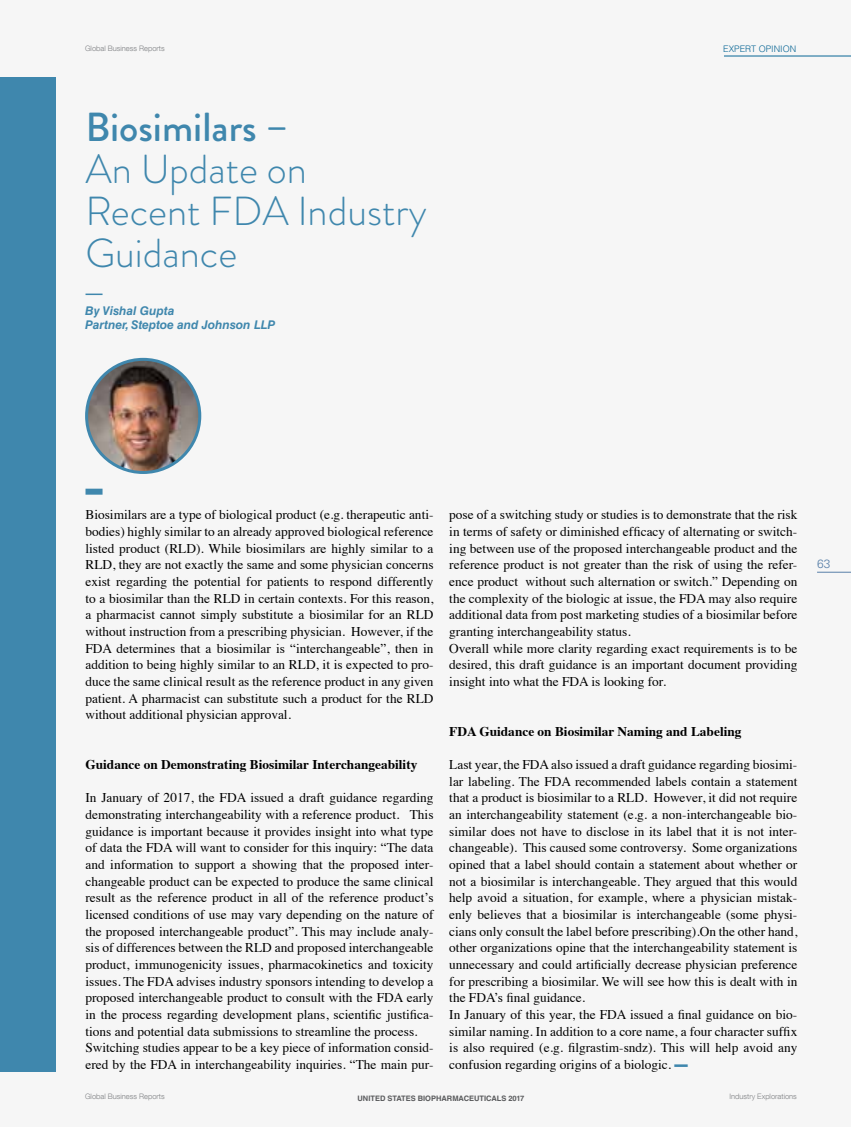
<style>
.page{position:relative;width:851px;height:1127px;background:#fff}
.page>*{position:absolute;margin:0;border:0;box-sizing:border-box;transform-origin:0 0}
.t1{font:300 40.5px/42px "Brandon Grotesque";color:#3f87ad}
.t2{font:500 40.5px "Brandon Grotesque";color:#3f87ad}
.t3{font:13.35px/16.6px "Times";color:#000}
.t4{font:700 13.35px "Times";color:#000}
.t5{font:italic 700 12px/13.5px "Helvetica LT Std";color:#3f87ad}
.t6{font:300 12px "Univers LT Std";color:#587fa8}
.t7{font:300 9px "Helvetica LT Std";color:#096695}
.t8{font:300 7.5px "Helvetica Neue LT Com";color:#808285}
.t9{font:700 7.5px "Helvetica LT Std";color:#58595b}
.s1{font-family:"Arial";color:#3f87ad}
</style>
<div class="page">
<div style="left:0;top:0;width:850px;height:1127px;background:#f6f6f6"></div>
<div style="left:0;top:77px;width:56px;height:994px;background:#3f87ad"></div>
<div style="left:85px;top:489px;width:17px;height:6px;background:#3f87ad"></div>
<svg style="left:85px;top:294px;width:17px;height:1px"></svg>
<img style="left:87px;top:359px;width:113px;height:113px;border-radius:57px">
<div style="left:85px;top:358px;width:116px;height:116px;border:3px solid #3f87ad;border-radius:50%"></div>
<hr style="left:723px;top:56px;width:127px;height:1px;background:#096695">
<hr style="left:816px;top:572px;width:34px;height:1px;background:#587fa8">
<p class="t8" style="left:85px;top:44px;width:81px">Global Business Reports</p>
<p class="t7" style="left:723px;top:43px;width:74px">EXPERT OPINION</p>
<h1 class="t2" style="left:85px;top:99px;width:204px">Biosimilars –</h1>
<h1 class="t1" style="left:85px;top:149px;width:343px">An Update on<br>Recent FDA Industry<br>Guidance</h1>
<p class="t5" style="left:85px;top:304px;width:192px">By Vishal Gupta<br>Partner, Steptoe and Johnson LLP</p>
<p class="t3" style="left:85px;top:505px;width:349px;text-align:justify">Biosimilars are a type of biological product (e.g. therapeutic anti&shy;bodies) highly similar to an already approved biological reference listed product (RLD). While biosimilars are highly similar to a RLD, they are not exactly the same and some physician concerns exist regarding the potential for patients to respond differently to a biosimilar than the RLD in certain contexts. For this reason, a pharmacist cannot simply substitute a biosimilar for an RLD without instruction from a prescribing physician. However, if the FDA determines that a biosimilar is “interchangeable”, then in addition to being highly similar to an RLD, it is expected to pro&shy;duce the same clinical result as the reference product in any given patient. A pharmacist can substitute such a product for the RLD without additional physician approval.</p>
<p class="t4" style="left:85px;top:752px;width:333px">Guidance on Demonstrating Biosimilar Interchangeability</p>
<p class="t3" style="left:85px;top:788px;width:349px">In January of 2017, the FDA issued a draft guidance regarding demonstrating interchangeability with a reference product. This guidance is important because it provides insight into what type of data the FDA will want to consider for this inquiry: “The data and information to support a showing that the proposed inter&shy;changeable product can be expected to produce the same clinical result as the reference product in all of the reference product’s licensed conditions of use may vary depending on the nature of the proposed interchangeable product”. This may include analy&shy;sis of differences between the RLD and proposed interchangeable product, immunogenicity issues, pharmacokinetics and toxicity issues. The FDA advises industry sponsors intending to develop a proposed interchangeable product to consult with the FDA early in the process regarding development plans, scientific justifica&shy;tions and potential data submissions to streamline the process.<br>Switching studies appear to be a key piece of information consid&shy;ered by the FDA in interchangeability inquiries. “The main pur-</p>
<p class="t3" style="left:449px;top:505px;width:349px">pose of a switching study or studies is to demonstrate that the risk in terms of safety or diminished efficacy of alternating or switch&shy;ing between use of the proposed interchangeable product and the reference product is not greater than the risk of using the refer&shy;ence product without such alternation or switch.” Depending on the complexity of the biologic at issue, the FDA may also require additional data from post marketing studies of a biosimilar before granting interchangeability status.<br>Overall while more clarity regarding exact requirements is to be desired, this draft guidance is an important document providing insight into what the FDA is looking for.</p>
<p class="t4" style="left:449px;top:718px;width:294px">FDA Guidance on Biosimilar Naming and Labeling</p>
<p class="t3" style="left:449px;top:755px;width:349px">Last year, the FDA also issued a draft guidance regarding biosimi&shy;lar labeling. The FDA recommended labels contain a statement that a product is biosimilar to a RLD. However, it did not require an interchangeability statement (e.g. a non-interchangeable bio&shy;similar does not have to disclose in its label that it is not inter&shy;changeable). This caused some controversy. Some organizations opined that a label should contain a statement about whether or not a biosimilar is interchangeable. They argued that this would help avoid a situation, for example, where a physician mistak&shy;enly believes that a biosimilar is interchangeable (some physi&shy;cians only consult the label before prescribing).On the other hand, other organizations opine that the interchangeability statement is unnecessary and could artificially decrease physician preference for prescribing a biosimilar. We will see how this is dealt with in the FDA’s final guidance.<br>In January of this year, the FDA issued a final guidance on bio&shy;similar naming. In addition to a core name, a four character suffix is also required (e.g. filgrastim-sndz). This will help avoid any confusion regarding origins of a biologic. <span class="s1">▬</span></p>
<p class="t8" style="left:85px;top:1092px;width:81px">Global Business Reports</p>
<p class="t9" style="left:357px;top:1094px;width:168px">UNITED STATES BIOPHARMACEUTICALS 2017</p>
<p class="t8" style="left:729px;top:1092px;width:69px">Industry Explorations</p>
<p class="t6" style="left:816px;top:556px;width:15px">63</p>
</div>
